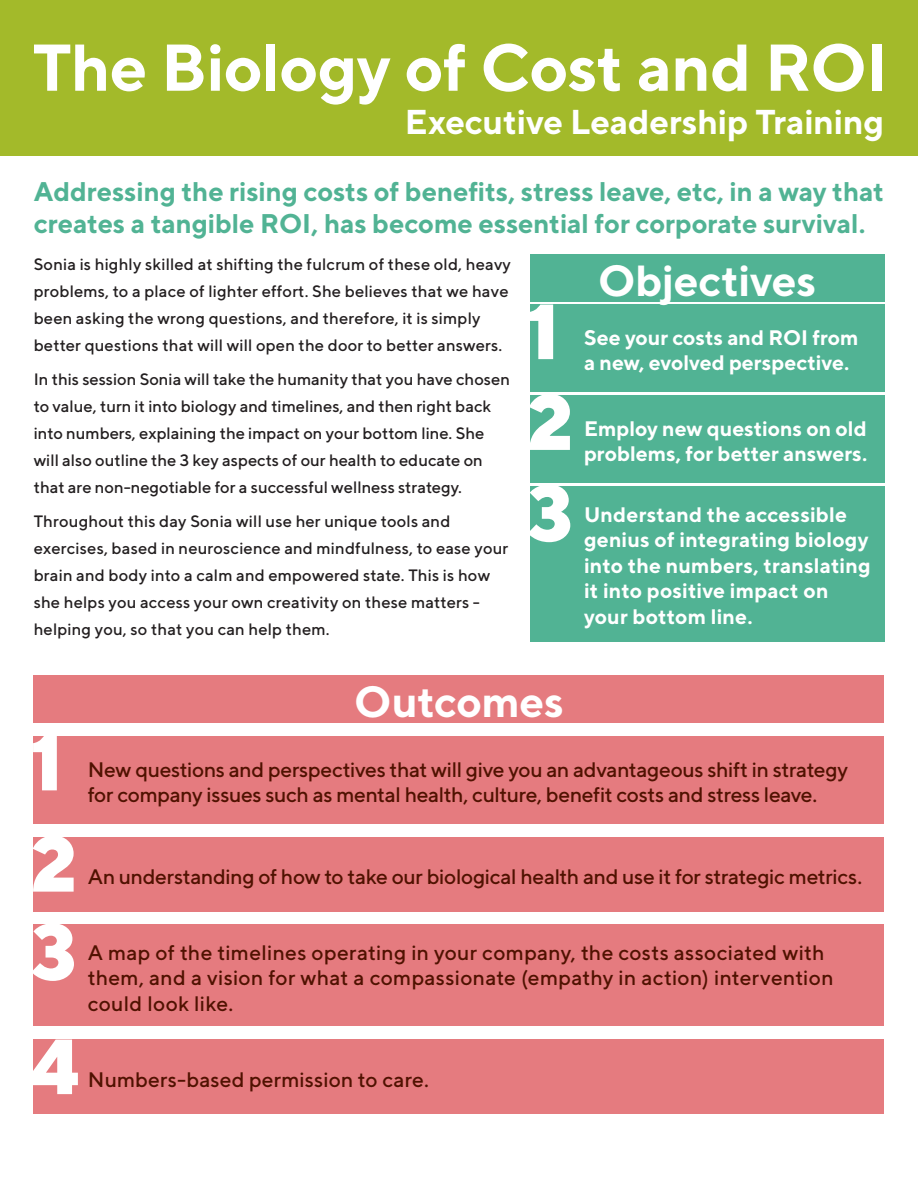
<style>
.page{position:relative;width:918px;height:1188px;background:#fff}
.page>*{position:absolute;margin:0;border:0;box-sizing:border-box;transform-origin:0 0}
.t1{font:800 78px/114.8px "TT Norms";color:#fff}
.t2{font:700 66px "TT Norms";letter-spacing:-.01em;color:#fff}
.t3{font:700 43.5px "TT Norms";letter-spacing:-.01em;color:#fff}
.t4{font:700 34.5px "TT Norms";letter-spacing:-.005em;color:#fff}
.t5{font:700 27px/31.5px "TT Norms";letter-spacing:-.005em;color:#51b394}
.t6{font:500 21px/25.5px "TT Norms";letter-spacing:-.01em;color:#501201}
.t7{font:700 21px/25.5px "TT Norms";color:#fff}
.t8{font:500 21px/25.5px "TT Norms";letter-spacing:.015em;color:#501201}
.t9{font:500 16.5px/27px "TT Norms";letter-spacing:.01em;color:#231f20}
</style>
<div class="page">
<div style="left:0;top:0;width:918px;height:155px;background:#a3ba2a"></div>
<div style="left:530px;top:304px;width:354px;height:88px;background:#51b394"></div>
<div style="left:34px;top:736px;width:850px;height:88px;background:#e57b7f"></div>
<div style="left:530px;top:395px;width:354px;height:88px;background:#51b394"></div>
<div style="left:34px;top:837px;width:850px;height:74px;background:#e57b7f"></div>
<div style="left:530px;top:486px;width:354px;height:155px;background:#51b394"></div>
<div style="left:34px;top:925px;width:850px;height:101px;background:#e57b7f"></div>
<div style="left:34px;top:1040px;width:850px;height:74px;background:#e57b7f"></div>
<div style="left:34px;top:675px;width:850px;height:47px;background:#e57b7f"></div>
<div style="left:530px;top:254px;width:354px;height:48px;background:#51b394"></div>
<h2 class="t2" style="left:33px;top:26px;width:857px">The Biology of Cost and ROI</h2>
<h3 class="t4" style="left:405px;top:100px;width:481px">Executive Leadership Training</h3>
<h3 class="t5" style="left:34px;top:176px;width:852px">Addressing the rising costs of benefits, stress leave, etc, in a way that creates a tangible ROI, has become essential for corporate survival.</h3>
<p class="t9" style="left:34px;top:250px;width:479px">Sonia is highly skilled at shifting the fulcrum of these old, heavy problems, to a place of lighter effort. She believes that we have been asking the wrong questions, and therefore, it is simply better questions that will will open the door to better answers.</p>
<p class="t9" style="left:34px;top:365px;width:478px">In this session Sonia will take the humanity that you have chosen to value, turn it into biology and timelines, and then right back into numbers, explaining the impact on your bottom line. She will also outline the 3 key aspects of our health to educate on that are non-negotiable for a successful wellness strategy.</p>
<p class="t9" style="left:34px;top:507px;width:476px">Throughout this day Sonia will use her unique tools and exercises, based in neuroscience and mindfulness, to ease your brain and body into a calm and empowered state. This is how she helps you access your own creativity on these matters - helping you, so that you can help them.</p>
<h1 class="t1" style="left:527px;top:273px;width:34px">1</h1>
<h1 class="t1" style="left:527px;top:363px;width:49px">2</h1>
<h1 class="t1" style="left:527px;top:454px;width:48px">3</h1>
<h3 class="t3" style="left:598px;top:253px;width:220px">Objectives</h3>
<p class="t7" style="left:584px;top:324px;width:276px">See your costs and ROI from a new, evolved perspective.</p>
<p class="t7" style="left:584px;top:415px;width:285px">Employ new questions on old problems, for better answers.</p>
<p class="t7" style="left:584px;top:501px;width:288px">Understand the accessible genius of integrating biology into the numbers, translating it into positive impact on your bottom line.</p>
<h3 class="t3" style="left:354px;top:674px;width:211px">Outcomes</h3>
<h1 class="t1" style="left:31px;top:704px;width:34px">1</h1>
<h1 class="t1" style="left:31px;top:805px;width:49px">2</h1>
<p class="t6" style="left:88px;top:756px;width:762px">New questions and perspectives that will give you an advantageous shift in strategy for company issues such as mental health, culture, benefit costs and stress leave.</p>
<p class="t6" style="left:88px;top:864px;width:776px">An understanding of how to take our biological health and use it for strategic metrics.</p>
<h1 class="t1" style="left:31px;top:893px;width:50px">3<br>4</h1>
<p class="t8" style="left:88px;top:939px;width:747px">A map of the timelines operating in your company, the costs associated with them, and a vision for what a compassionate (empathy in action) intervention could look like.</p>
<p class="t6" style="left:88px;top:1066px;width:343px">Numbers-based permission to care.</p>
</div>
